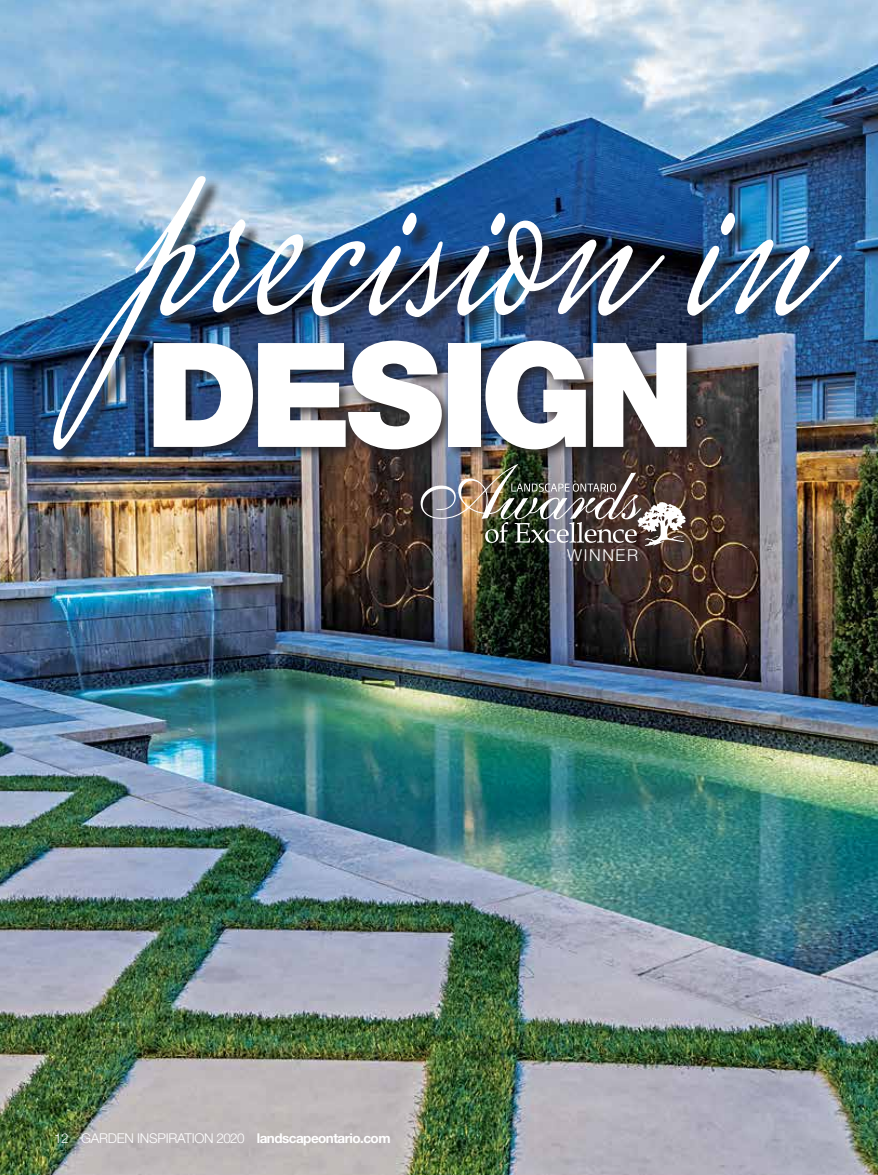
<style>
.page{position:relative;width:878px;height:1175px;background:#fff}
.page>*{position:absolute;margin:0;border:0;box-sizing:border-box;transform-origin:0 0}
.t1{font:326.7px "Mrs Saint Delafield";color:#fff;scale:.7 1}
.t2{font:900 145.35px "Helvetica Neue";letter-spacing:-.06em;color:#fff}
.t3{font:300 16.5px "Helvetica Neue LT";letter-spacing:.1em;color:#fff}
.t4{font:300 13.5px "Helvetica Neue LT";letter-spacing:-.02em;color:#fff}
.s1{font-family:"Helvetica Neue";font-weight:700}
</style>
<div class="page">
<img style="left:0;top:0;width:878px;height:1174px">
<img style="left:420px;top:467px;width:266px;height:79px">
<div style="left:56px;top:179px;width:803px;height:288px;background:#231f20;opacity:.75"></div>
<h1 class="t1" style="left:119px;top:7px;width:990px">precision in</h1>
<h2 class="t2" style="left:145px;top:308px;width:551px">DESIGN</h2>
<p class="t3" style="left:567px;top:545px;width:72px">WINNER</p>
<p class="t4" style="left:54px;top:1129px;width:338px">12 GARDEN INSPIRATION 2020 <span class="s1">landscapeontario.com</span></p>
</div>
